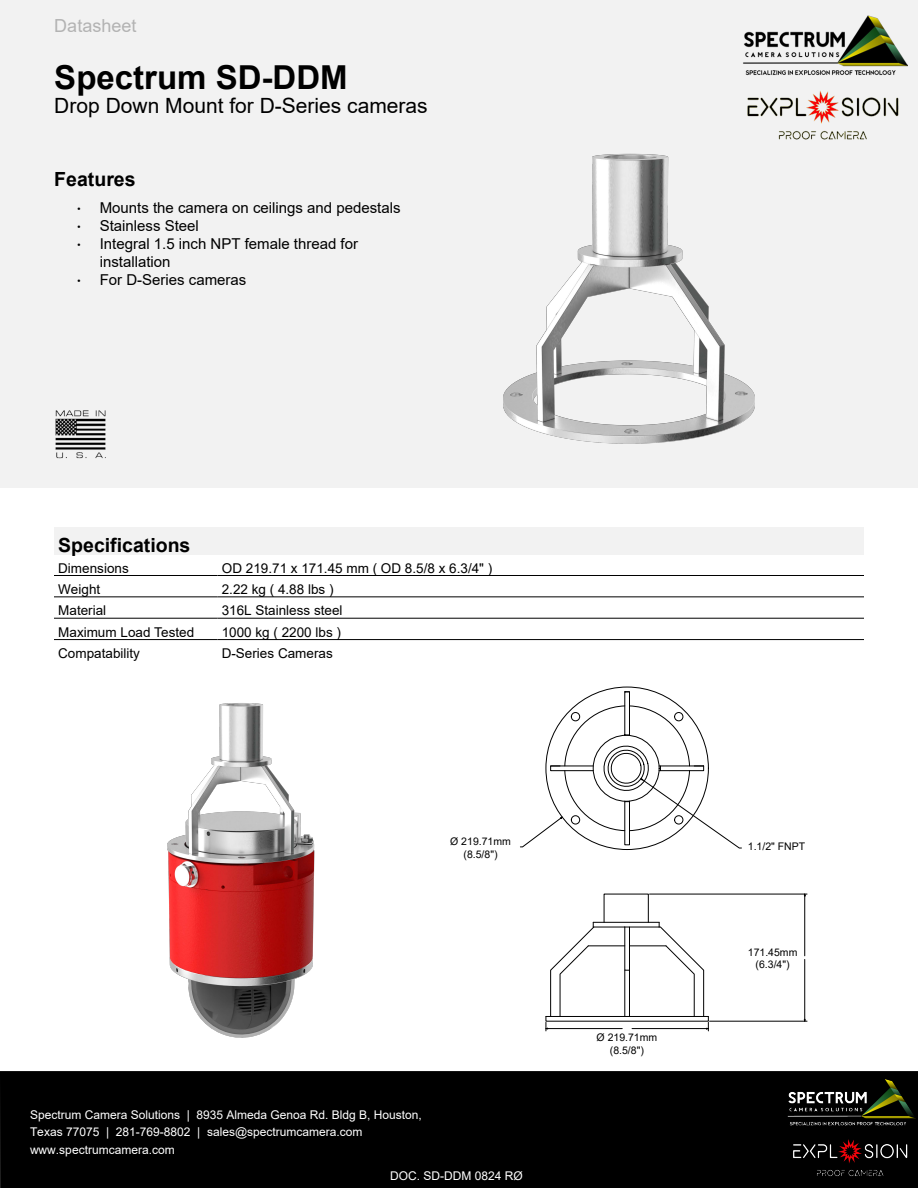
<style>
.page{position:relative;width:918px;height:1188px;background:#fff}
.page>*{position:absolute;margin:0;border:0;box-sizing:border-box;transform-origin:0 0}
.t1{font:700 33px "Arial";color:#000}
.t2{font:21px "Arial";color:#000}
.t3{font:700 19.5px "Arial";color:#000}
.t4{font:18px "Arial";color:#b3b3b3}
.t5{font:15px/18px "Arial";color:#000}
.t6{font:13.5px "Arial";color:#000}
.t7{font:12px/17.9px "Arial";color:#fff}
.t8{font:10.5px/12.6px "Arial";color:#000;text-align:center}
.s1{font-family:"SF Pro Display";font-weight:300}
</style>
<div class="page">
<div style="left:0;top:0;width:918px;height:488px;background:#f2f2f2"></div>
<div style="left:0;top:1071px;width:918px;height:117px;background:#000"></div>
<div style="left:54px;top:527px;width:810px;height:27px;background:#f2f2f2"></div>
<hr style="left:54px;top:575px;width:164px;height:1px;background:#000">
<hr style="left:218px;top:575px;width:646px;height:1px;background:#000">
<hr style="left:54px;top:597px;width:164px;height:1px;background:#000">
<hr style="left:218px;top:597px;width:646px;height:1px;background:#000">
<hr style="left:54px;top:618px;width:164px;height:1px;background:#000">
<hr style="left:218px;top:618px;width:646px;height:1px;background:#000">
<hr style="left:54px;top:639px;width:164px;height:1px;background:#000">
<hr style="left:218px;top:639px;width:646px;height:1px;background:#000">
<img style="left:55px;top:410px;width:51px;height:49px">
<img style="left:503px;top:153px;width:252px;height:291px">
<img style="left:167px;top:703px;width:148px;height:335px">
<div style="left:546px;top:1016px;width:163px;height:5px;border:1px solid #000"></div>
<hr style="left:588px;top:946px;width:37px;height:1px;background:#000">
<hr style="left:629px;top:946px;width:37px;height:1px;background:#000">
<svg style="left:624px;top:927px;width:6px;height:90px"></svg>
<hr style="left:593px;top:922px;width:66px;height:1px;background:#000">
<hr style="left:593px;top:927px;width:32px;height:1px;background:#000">
<hr style="left:629px;top:927px;width:30px;height:1px;background:#000">
<div style="left:625px;top:692px;width:5px;height:43px;border:1px solid #000"></div>
<hr style="left:804px;top:959px;width:1px;height:60px;background:#000">
<hr style="left:804px;top:896px;width:1px;height:60px;background:#000">
<hr style="left:710px;top:1021px;width:97px;height:1px;background:#000">
<hr style="left:650px;top:894px;width:157px;height:1px;background:#000">
<svg style="left:520px;top:703px;width:222px;height:145px"></svg>
<hr style="left:548px;top:1028px;width:74px;height:1px;background:#000">
<hr style="left:632px;top:1028px;width:75px;height:1px;background:#000">
<svg style="left:546px;top:922px;width:48px;height:109px"></svg>
<svg style="left:659px;top:922px;width:50px;height:109px"></svg>
<img style="left:743px;top:15px;width:164px;height:61px">
<img style="left:747px;top:91px;width:152px;height:49px">
<img style="left:787px;top:1079px;width:128px;height:47px">
<img style="left:793px;top:1139px;width:115px;height:38px">
<p class="t4" style="left:54px;top:13px;width:84px">Datasheet</p>
<p class="t1" style="left:54px;top:54px;width:295px">Spectrum SD-DDM</p>
<p class="t2" style="left:54px;top:91px;width:375px">Drop Down Mount for D-Series cameras</p>
<p class="t3" style="left:54px;top:165px;width:83px">Features</p>
<p class="t5" style="left:76px;top:199px;width:326px"><span class="s1">•</span> Mounts the camera on ceilings and pedestals</p>
<p class="t5" style="left:76px;top:217px;width:125px"><span class="s1">•</span> Stainless Steel</p>
<p class="t5" style="left:100px;top:235px;width:260px;text-indent:-24px"><span class="s1">•</span> Integral 1.5 inch NPT female thread for installation</p>
<p class="t5" style="left:76px;top:271px;width:172px"><span class="s1">•</span> For D-Series cameras</p>
<p class="t3" style="left:58px;top:531px;width:134px">Specifications</p>
<p class="t6" style="left:58px;top:559px;width:72px">Dimensions</p>
<p class="t6" style="left:222px;top:559px;width:272px">OD 219.71 x 171.45 mm ( OD 8.5/8 x 6.3/4" )</p>
<p class="t6" style="left:58px;top:580px;width:44px">Weight</p>
<p class="t6" style="left:222px;top:580px;width:113px">2.22 kg ( 4.88 lbs )</p>
<p class="t6" style="left:58px;top:601px;width:50px">Material</p>
<p class="t6" style="left:222px;top:601px;width:122px">316L Stainless steel</p>
<p class="t6" style="left:58px;top:623px;width:137px">Maximum Load Tested</p>
<p class="t6" style="left:222px;top:623px;width:121px">1000 kg ( 2200 lbs )</p>
<p class="t6" style="left:58px;top:644px;width:83px">Compatability</p>
<p class="t6" style="left:222px;top:644px;width:113px">D-Series Cameras</p>
<p class="t8" style="left:450px;top:835px;width:62px">Ø 219.71mm (8.5/8")</p>
<p class="t8" style="left:748px;top:840px;width:59px">1.1/2" FNPT</p>
<p class="t7" style="left:30px;top:1105px;width:393px">Spectrum Camera Solutions | 8935 Almeda Genoa Rd. Bldg B, Houston,<br>Texas 77075 | 281-769-8802 | sales@spectrumcamera.com www.spectrumcamera.com</p>
<p class="t7" style="left:390px;top:1166px;width:134px">DOC. SD-DDM 0824 RØ</p>
<p class="t8" style="left:597px;top:1031px;width:62px">Ø 219.71mm (8.5/8")</p>
<p class="t8" style="left:748px;top:946px;width:51px">171.45mm (6.3/4")</p>
</div>
